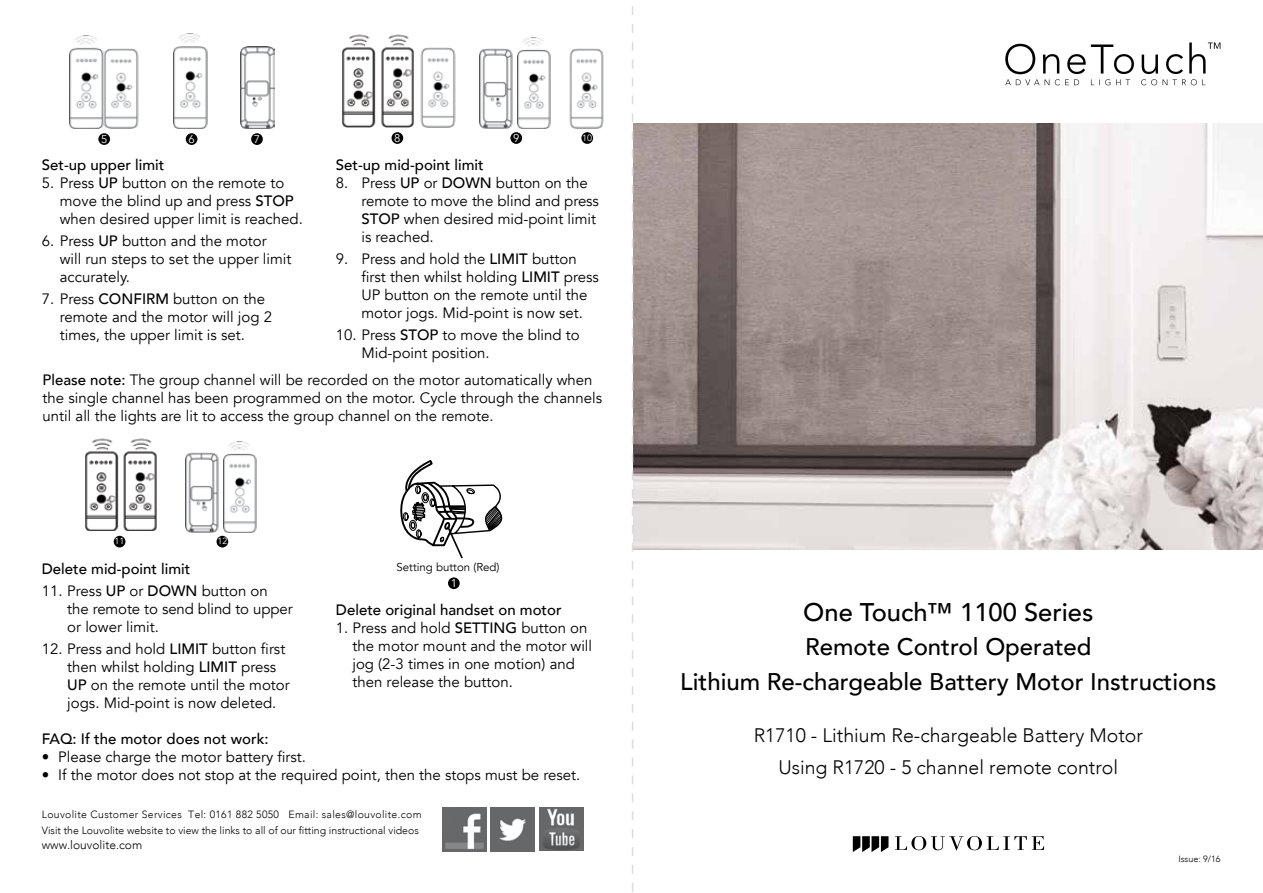
<style>
.page{position:relative;width:1263px;height:893px;background:#fff}
.page>*{position:absolute;margin:0;border:0;box-sizing:border-box;transform-origin:0 0}
.t1{font:500 25.5px "Avenir";color:#000}
.t2{font:500 24px/34.5px "Avenir";color:#000;text-align:center}
.t3{font:300 19.5px/31.8px "Avenir";color:#000;text-align:center}
.t4{font:15px/18px "Avenir";color:#000}
.t5{font:500 15px "Avenir";color:#000}
.t6{font:300 12px "Avenir";color:#000}
.t7{font:11.4px "Avenir";color:#000}
.t8{font:11.25px "Avenir";color:#fff}
.t9{font:300 10.5px "Avenir";color:#000}
.t10{font:300 10.5px "Avenir";letter-spacing:.03em;color:#000}
.t11{font:300 9px "Avenir";color:#000}
.t12{font:9px "Avenir";color:#fff}
.s1{font-weight:500}
</style>
<div class="page">
<img style="left:634px;top:123px;width:629px;height:427px">
<img style="left:342px;top:34px;width:72px;height:93px">
<img style="left:420px;top:47px;width:36px;height:81px">
<img style="left:569px;top:48px;width:35px;height:81px">
<img style="left:480px;top:48px;width:33px;height:81px">
<img style="left:517px;top:37px;width:34px;height:92px">
<div style="left:391px;top:132px;width:12px;height:12px;background:#000;border-radius:50%"></div>
<div style="left:510px;top:132px;width:12px;height:12px;background:#000;border-radius:50%"></div>
<div style="left:581px;top:132px;width:12px;height:12px;background:#000;border-radius:50%"></div>
<img style="left:85px;top:438px;width:72px;height:93px">
<img style="left:186px;top:452px;width:33px;height:81px">
<img style="left:223px;top:441px;width:34px;height:91px">
<div style="left:114px;top:536px;width:11px;height:11px;background:#000;border-radius:50%"></div>
<div style="left:217px;top:536px;width:11px;height:11px;background:#000;border-radius:50%"></div>
<svg style="left:400px;top:460px;width:103px;height:99px"></svg>
<div style="left:448px;top:577px;width:12px;height:12px;background:#000;border-radius:50%"></div>
<svg style="left:1005px;top:43px;width:215px;height:42px"></svg>
<svg style="left:632px;top:6px;width:1px;height:886px"></svg>
<img style="left:107px;top:48px;width:32px;height:81px">
<img style="left:70px;top:36px;width:37px;height:93px">
<img style="left:174px;top:34px;width:34px;height:94px">
<img style="left:241px;top:46px;width:33px;height:82px">
<div style="left:98px;top:133px;width:12px;height:12px;background:#000;border-radius:50%"></div>
<div style="left:186px;top:133px;width:11px;height:12px;background:#000;border-radius:50%"></div>
<div style="left:251px;top:133px;width:12px;height:12px;background:#000;border-radius:50%"></div>
<svg style="left:895px;top:836px;width:149px;height:14px"></svg>
<svg style="left:853px;top:836px;width:35px;height:16px"></svg>
<img style="left:442px;top:807px;width:44px;height:44px">
<img style="left:491px;top:807px;width:44px;height:44px">
<img style="left:539px;top:807px;width:44px;height:44px">
<p class="t8" style="left:101px;top:132px;width:8px">5</p>
<p class="t8" style="left:188px;top:132px;width:8px">6</p>
<p class="t8" style="left:254px;top:132px;width:8px">7</p>
<p class="t5" style="left:42px;top:151px;width:124px">Set-up upper limit</p>
<p class="t4" style="left:60px;top:174px;width:245px;text-indent:-18px">5. Press <span class="s1">UP</span> button on the remote to move the blind up and press <span class="s1">STOP </span>when desired upper limit is reached.</p>
<p class="t4" style="left:60px;top:232px;width:233px;text-indent:-18px">6. Press <span class="s1">UP</span> button and the motor will run steps to set the upper limit accurately.</p>
<p class="t4" style="left:60px;top:290px;width:214px;text-indent:-18px">7. Press <span class="s1">CONFIRM</span> button on the remote and the motor will jog 2 times, the upper limit is set.</p>
<p class="t8" style="left:394px;top:131px;width:8px">8</p>
<p class="t8" style="left:513px;top:131px;width:8px">9</p>
<p class="t12" style="left:582px;top:132px;width:12px">10</p>
<p class="t5" style="left:336px;top:151px;width:149px">Set-up mid-point limit</p>
<p class="t4" style="left:361px;top:174px;width:239px;text-indent:-26px">8. Press <span class="s1">UP</span> or <span class="s1">DOWN</span> button on the remote to move the blind and press<br><span class="s1">STOP</span> when desired mid-point limit is reached.</p>
<p class="t4" style="left:361px;top:250px;width:239px;text-indent:-26px">9. Press and hold the <span class="s1">LIMIT</span> button first then whilst holding <span class="s1">LIMIT</span> press UP button on the remote until the motor jogs. Mid-point is now set.</p>
<p class="t4" style="left:361px;top:326px;width:220px;text-indent:-26px">10. Press <span class="s1">STOP</span> to move the blind to<br>Mid-point position.</p>
<p class="t4" style="left:43px;top:371px;width:561px"><span class="s1">Please note:</span> The group channel will be recorded on the motor automatically when the single channel has been programmed on the motor. Cycle through the channels until all the lights are lit to access the group channel on the remote.</p>
<p class="t12" style="left:115px;top:536px;width:12px">11</p>
<p class="t12" style="left:217px;top:536px;width:12px">12</p>
<p class="t5" style="left:42px;top:555px;width:150px">Delete mid-point limit</p>
<p class="t4" style="left:67px;top:582px;width:227px;text-indent:-26px">11. Press <span class="s1">UP</span> or <span class="s1">DOWN</span> button on the remote to send blind to upper or lower limit.</p>
<p class="t4" style="left:67px;top:640px;width:224px;text-indent:-26px">12. Press and hold <span class="s1">LIMIT</span> button first then whilst holding <span class="s1">LIMIT</span> press<br><span class="s1">UP</span> on the remote until the motor jogs. Mid-point is now deleted.</p>
<p class="t7" style="left:396px;top:560px;width:104px">Setting button (Red)</p>
<p class="t8" style="left:451px;top:577px;width:8px">1</p>
<p class="t5" style="left:336px;top:597px;width:227px">Delete original handset on motor</p>
<p class="t4" style="left:352px;top:619px;width:241px;text-indent:-16px">1. Press and hold <span class="s1">SETTING</span> button on the motor mount and the motor will jog (2-3 times in one motion) and then release the button.</p>
<p class="t5" style="left:42px;top:726px;width:228px">FAQ: If the motor does not work:</p>
<p class="t4" style="left:42px;top:748px;width:266px">• Please charge the motor battery first.</p>
<p class="t4" style="left:42px;top:766px;width:540px">• If the motor does not stop at the required point, then the stops must be reset.</p>
<p class="t10" style="left:42px;top:808px;width:381px">Louvolite Customer Services Tel: 0161 882 5050 Email: sales@louvolite.com</p>
<p class="t9" style="left:42px;top:824px;width:378px">Visit the Louvolite website to view the links to all of our fitting instructional videos</p>
<p class="t6" style="left:42px;top:837px;width:102px">www.louvolite.com</p>
<h1 class="t1" style="left:803px;top:590px;width:292px">One Touch™ 1100 Series</h1>
<h2 class="t2" style="left:680px;top:628px;width:538px">Remote Control Operated<br>Lithium Re-chargeable Battery Motor Instructions</h2>
<h3 class="t3" style="left:754px;top:720px;width:391px">R1710 - Lithium Re-chargeable Battery Motor<br>Using R1720 - 5 channel remote control</h3>
<p class="t11" style="left:1178px;top:853px;width:44px">Issue: 9/16</p>
</div>
